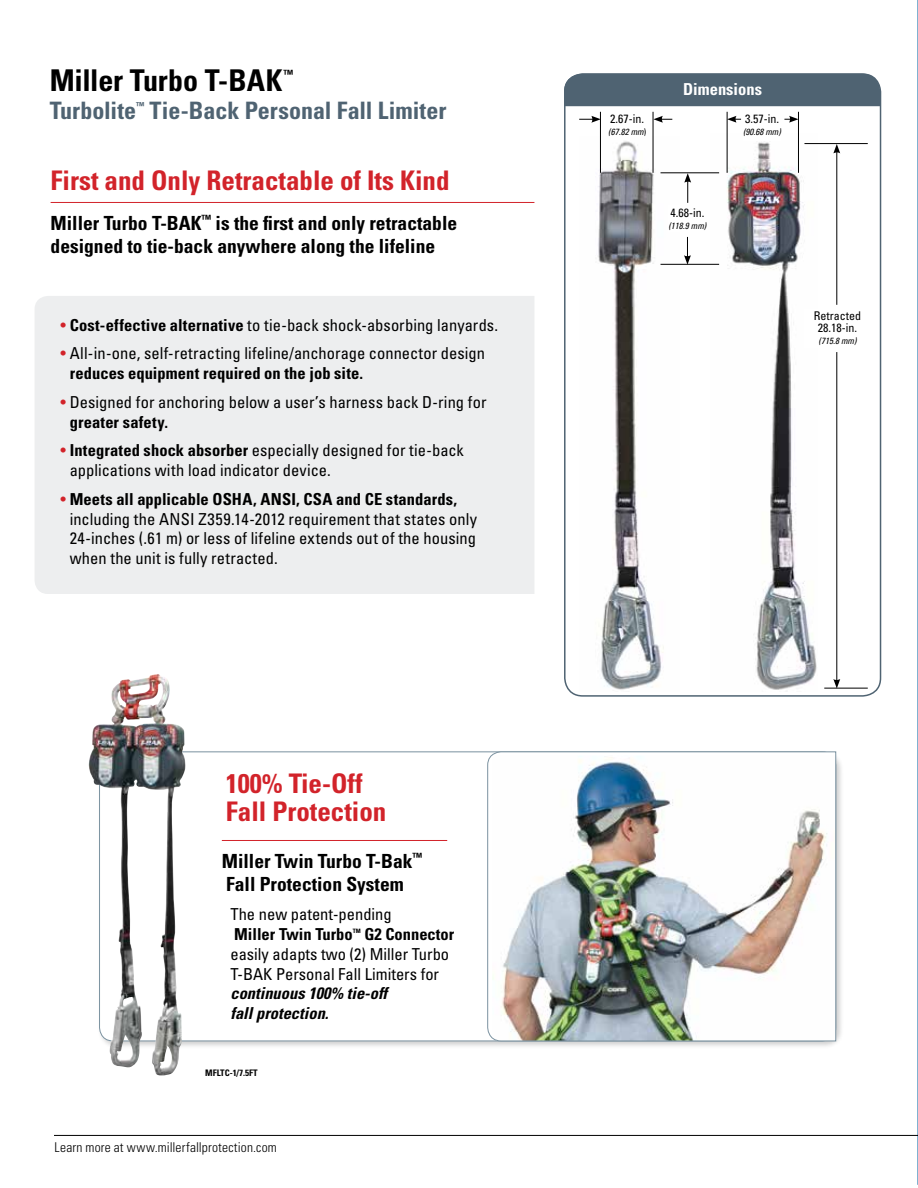
<style>
.page{position:relative;width:918px;height:1188px;background:#fff}
.page>*{position:absolute;margin:0;border:0;box-sizing:border-box;transform-origin:0 0}
.t1{font:700 condensed 30px "Univers";letter-spacing:-.005em;color:#000}
.t2{font:700 condensed 27px/28.5px "Univers";color:#d2232a}
.t3{font:700 condensed 24px "Univers";color:#4f6372}
.t4{font:700 condensed 19.5px/23.4px "Univers";color:#000}
.t5{font:condensed 16.5px/19.8px "Univers";color:#000}
.t6{font:italic 700 condensed 16.5px/19.8px "Univers";color:#000}
.t7{font:700 condensed 16.5px "Univers";color:#000}
.t8{font:700 condensed 16.5px "Univers";color:#fff}
.t9{font:300 condensed 13.5px "Univers";letter-spacing:.015em;color:#000}
.t10{font:condensed 12px/12px "Univers";color:#000;text-align:center}
.t11{font:700 condensed 11.4px "Univers";color:#000}
.t12{font:700 condensed 9.6px "Univers";color:#4f6372}
.t13{font:italic condensed 9px "Univers";color:#000}
.t14{font:700 condensed 9px "Univers";color:#000}
.t15{font:700 condensed 6px "Univers";color:#000}
.s1{color:#d2232a}
.s2{font-weight:700}
.s3{font-style:normal}
</style>
<div class="page">
<div style="left:97px;top:750px;width:747px;height:300px;background:#000;opacity:.19"></div>
<div style="left:100px;top:752px;width:736px;height:289px;background:#fff;border-radius:14px"></div>
<div style="left:35px;top:296px;width:499px;height:298px;background:#edeeef"></div>
<img style="left:487px;top:752px;width:349px;height:289px">
<hr style="left:51px;top:202px;width:483px;height:1px;background:#d2232a">
<hr style="left:917px;top:0;width:1px;height:1185px;background:#0066a4">
<hr style="left:222px;top:840px;width:225px;height:1px;background:#d2232a">
<img style="left:88px;top:675px;width:63px;height:393px">
<hr style="left:54px;top:1135px;width:864px;height:1px;background:#000">
<img style="left:710px;top:134px;width:107px;height:556px">
<div style="left:564px;top:73px;width:317px;height:624px;border:2px solid #4f6372;border-radius:18px"></div>
<img style="left:598px;top:137px;width:82px;height:553px">
<hr style="left:804px;top:143px;width:64px;height:1px;background:#000">
<hr style="left:661px;top:172px;width:58px;height:1px;background:#000">
<hr style="left:661px;top:264px;width:58px;height:1px;background:#000">
<hr style="left:824px;top:688px;width:44px;height:1px;background:#000">
<hr style="left:727px;top:112px;width:1px;height:61px;background:#000">
<hr style="left:798px;top:112px;width:1px;height:61px;background:#000">
<hr style="left:836px;top:151px;width:1px;height:154px;background:#000">
<svg style="left:833px;top:144px;width:7px;height:9px"></svg>
<svg style="left:727px;top:116px;width:14px;height:7px"></svg>
<div style="left:564px;top:73px;width:316px;height:33px;background:#4f6372"></div>
<hr style="left:600px;top:112px;width:1px;height:61px;background:#000">
<hr style="left:653px;top:112px;width:1px;height:61px;background:#000">
<svg style="left:579px;top:116px;width:22px;height:7px"></svg>
<svg style="left:684px;top:173px;width:7px;height:30px"></svg>
<div style="left:604px;top:114px;width:47px;height:25px;background:#fff"></div>
<div style="left:743px;top:114px;width:38px;height:27px;background:#fff"></div>
<div style="left:668px;top:205px;width:38px;height:27px;background:#fff"></div>
<div style="left:804px;top:309px;width:67px;height:39px;background:#fff"></div>
<svg style="left:653px;top:116px;width:19px;height:7px"></svg>
<svg style="left:684px;top:237px;width:7px;height:28px"></svg>
<svg style="left:784px;top:116px;width:14px;height:7px"></svg>
<hr style="left:836px;top:352px;width:1px;height:329px;background:#000">
<svg style="left:833px;top:679px;width:7px;height:9px"></svg>
<h1 class="t1" style="left:50px;top:62px;width:234px">Miller Turbo T-BAK</h1>
<p class="t11" style="left:283px;top:67px;width:11px">™</p>
<h3 class="t3" style="left:50px;top:96px;width:88px">Turbolite</h3>
<p class="t12" style="left:136px;top:100px;width:10px">™</p>
<h3 class="t3" style="left:150px;top:96px;width:298px">Tie-Back Personal Fall Limiter</h3>
<h2 class="t2" style="left:51px;top:166px;width:400px">First and Only Retractable of Its Kind</h2>
<p class="t4" style="left:51px;top:211px;width:408px">Miller Turbo T-BAK<sup>™</sup> is the first and only retractable designed to tie-back anywhere along the lifeline</p>
<p class="t5" style="left:61px;top:314px;width:439px"><span class="s1">•</span> <span class="s2">Cost-effective alternative</span> to tie-back shock-absorbing lanyards.</p>
<p class="t5" style="left:70px;top:343px;width:417px;text-indent:-9px"><span class="s1">•</span> All-in-one, self-retracting lifeline/anchorage connector design <span class="s2">reduces equipment required on the job site.</span></p>
<p class="t5" style="left:70px;top:392px;width:418px;text-indent:-9px"><span class="s1">•</span> Designed for anchoring below a user’s harness back D-ring for <span class="s2">greater safety.</span></p>
<p class="t5" style="left:70px;top:440px;width:396px;text-indent:-9px"><span class="s1">•</span> <span class="s2">Integrated shock absorber</span> especially designed for tie-back applications with load indicator device.</p>
<p class="t5" style="left:70px;top:489px;width:409px;text-indent:-9px"><span class="s1">•</span> <span class="s2">Meets all applicable OSHA, ANSI, CSA and CE standards, </span>including the ANSI Z359.14-2012 requirement that states only 24-inches (.61 m) or less of lifeline extends out of the housing when the unit is fully retracted.</p>
<h2 class="t2" style="left:226px;top:769px;width:162px">100% Tie-Off<br>Fall Protection</h2>
<p class="t4" style="left:222px;top:849px;width:202px">Miller Twin Turbo T-Bak<sup>™<br></sup>Fall Protection System</p>
<p class="t5" style="left:230px;top:904px;width:163px">The new patent-pending</p>
<p class="t7" style="left:234px;top:924px;width:120px">Miller Twin Turbo</p>
<p class="t15" style="left:353px;top:928px;width:9px">TM</p>
<p class="t7" style="left:364px;top:924px;width:91px">G2 Connector</p>
<p class="t5" style="left:230px;top:944px;width:220px">easily adapts two (2) Miller Turbo<br>T-BAK Personal Fall Limiters for</p>
<p class="t6" style="left:230px;top:983px;width:158px">continuous 100% tie-off fall protection.</p>
<p class="t14" style="left:205px;top:1067px;width:54px">MFLTC-1/7.5FT</p>
<p class="t9" style="left:55px;top:1139px;width:224px">Learn more at www.millerfallprotection.com</p>
<p class="t10" style="left:610px;top:113px;width:35px">2.67-in.</p>
<p class="t13" style="left:608px;top:126px;width:39px">(67.82 mm<span class="s3">)</span></p>
<p class="t8" style="left:683px;top:79px;width:80px">Dimensions</p>
<p class="t10" style="left:745px;top:113px;width:35px">3.57-in.</p>
<p class="t13" style="left:743px;top:126px;width:39px">(90.68 mm)</p>
<p class="t10" style="left:670px;top:206px;width:35px">4.68-in.</p>
<p class="t13" style="left:668px;top:220px;width:39px">(118.9 mm)</p>
<p class="t10" style="left:814px;top:310px;width:49px">Retracted<br>28.18-in.</p>
<p class="t13" style="left:819px;top:335px;width:39px">(715.8 mm)</p>
</div>
